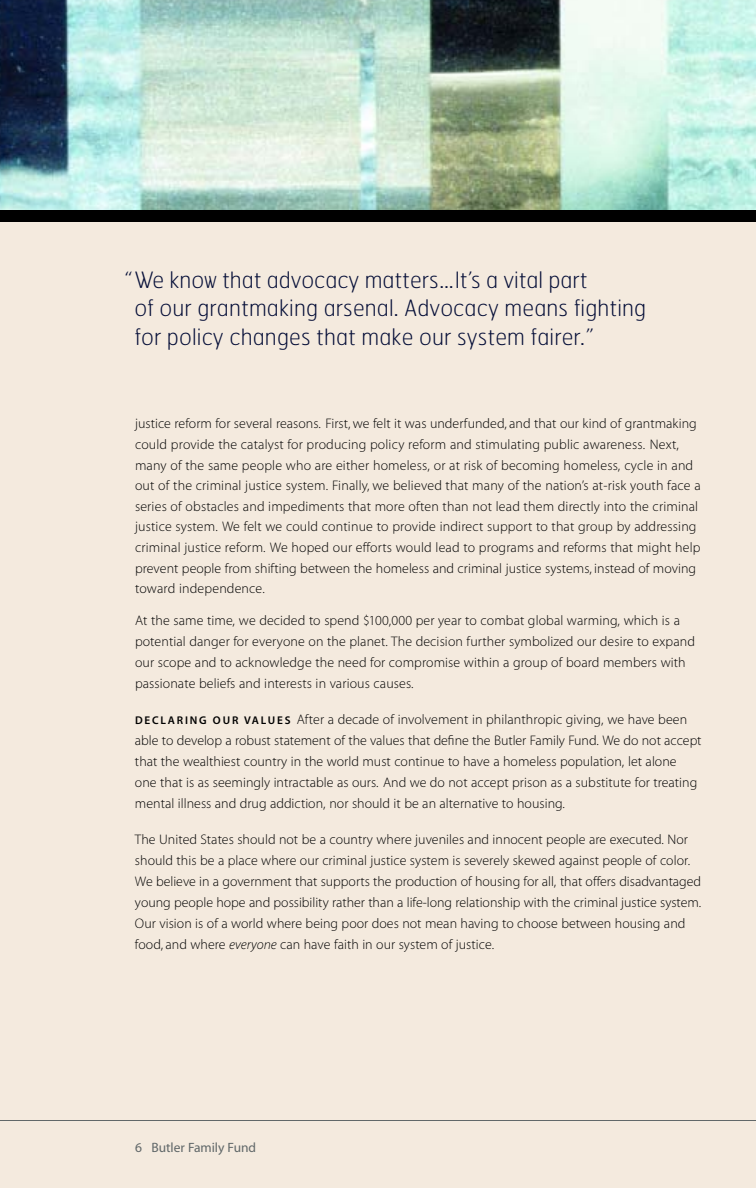
<style>
.page{position:relative;width:756px;height:1188px;background:#f4eade}
.page>*{position:absolute;margin:0;border:0;box-sizing:border-box;transform-origin:0 0}
.t1{font:100 22.5px/28.5px "Hermes";letter-spacing:.005em;color:#060f38}
.t2{font:13.8px/21px "Myriad MM.215.600";letter-spacing:.005em;color:#000}
.t3{font:13.5px "Myriad MM.412.601";color:#616869}
.s1{font-family:"Myriad MM.565.600";font-size:11.25px}
.s2{font-family:"Myriad MM It.215.600"}
</style>
<div class="page">
<hr style="left:0;top:1120px;width:756px;height:1px;background:#616869">
<img style="left:0;top:0;width:756px;height:210px">
<div style="left:0;top:210px;width:756px;height:12px;background:#000"></div>
<h1 class="t1" style="left:134px;top:266px;width:513px;text-indent:-10px">“We know that advocacy matters…It’s a vital part<br>of our grantmaking arsenal. Advocacy means fighting for policy changes that make our system fairer.”</h1>
<p class="t2" style="left:135px;top:415px;width:567px">justice reform for several reasons. First, we felt it was underfunded, and that our kind of grantmaking could provide the catalyst for producing policy reform and stimulating public awareness. Next, many of the same people who are either homeless, or at risk of becoming homeless, cycle in and out of the criminal justice system. Finally, we believed that many of the nation’s at-risk youth face a series of obstacles and impediments that more often than not lead them directly into the criminal justice system. We felt we could continue to provide indirect support to that group by addressing criminal justice reform. We hoped our efforts would lead to programs and reforms that might help prevent people from shifting between the homeless and criminal justice systems, instead of moving toward independence.</p>
<p class="t2" style="left:135px;top:611px;width:561px">At the same time, we decided to spend $100,000 per year to combat global warming, which is a potential danger for everyone on the planet. The decision further symbolized our desire to expand our scope and to acknowledge the need for compromise within a group of board members with passionate beliefs and interests in various causes.</p>
<p class="t2" style="left:135px;top:710px;width:568px"><span class="s1">DECLARING OUR VALUES</span> After a decade of involvement in philanthropic giving, we have been able to develop a robust statement of the values that define the Butler Family Fund. We do not accept that the wealthiest country in the world must continue to have a homeless population, let alone one that is as seemingly intractable as ours. And we do not accept prison as a substitute for treating mental illness and drug addiction, nor should it be an alternative to housing.</p>
<p class="t2" style="left:135px;top:830px;width:568px">The United States should not be a country where juveniles and innocent people are executed. Nor should this be a place where our criminal justice system is severely skewed against people of color.<br>We believe in a government that supports the production of housing for all, that offers disadvantaged young people hope and possibility rather than a life-long relationship with the criminal justice system.<br>Our vision is of a world where being poor does not mean having to choose between housing and food, and where <span class="s2">everyone</span> can have faith in our system of justice.</p>
<p class="t3" style="left:135px;top:1142px;width:123px">6 Butler Family Fund</p>
</div>
